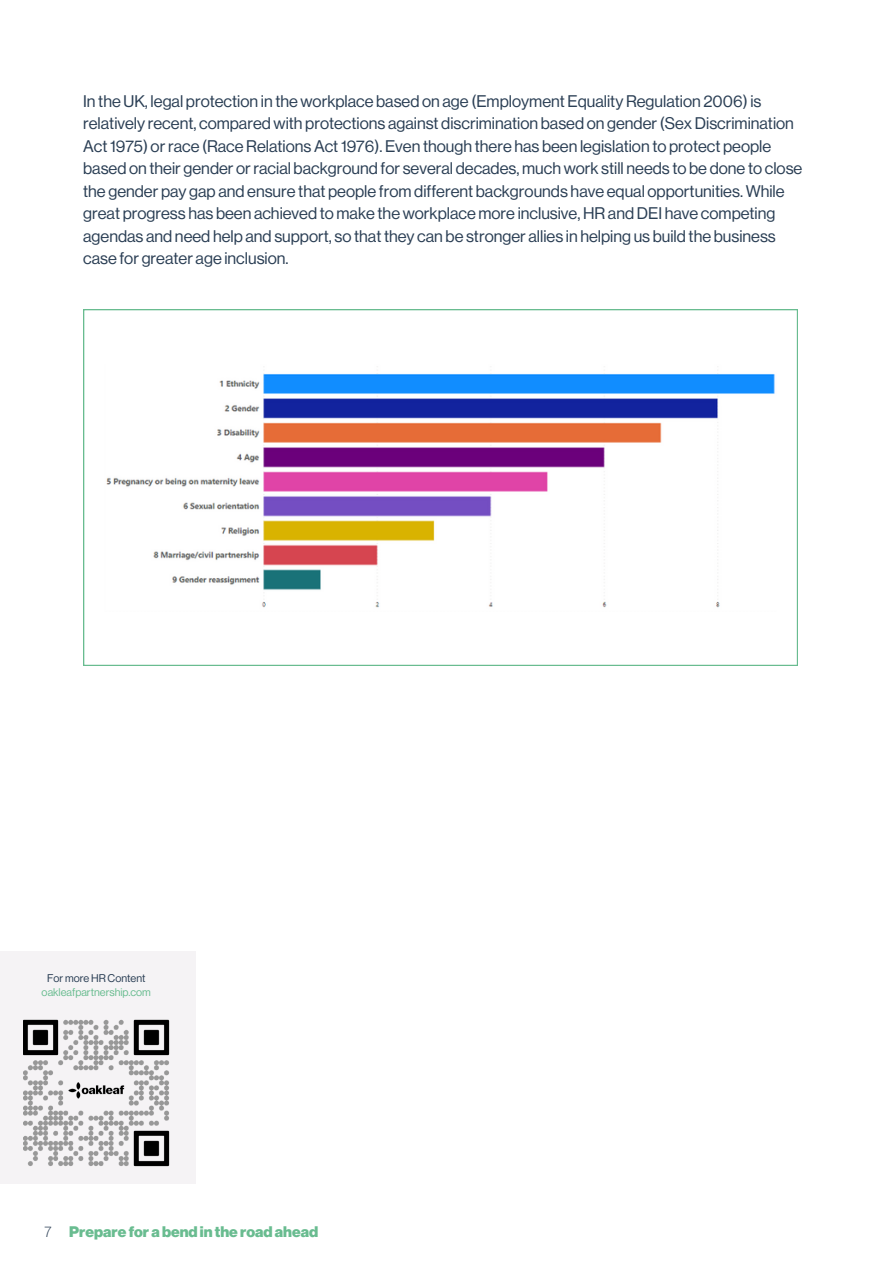
<style>
.page{position:relative;width:893px;height:1264px;background:#fff}
.page>*{position:absolute;margin:0;border:0;box-sizing:border-box;transform-origin:0 0}
.t1{font:16.5px/22.5px "Neue Haas Display";color:#2a3e54}
.t2{font:900 15px "Neue Haas Display";color:#69bc90}
.t3{font:100 15px "Neue Haas Display";color:#2a3e54}
.t4{font:10.95px "Neue Haas Display";color:#69bc90}
.t5{font:10.95px "Neue Haas Display";color:#2a3e54}
</style>
<div class="page">
<svg style="left:83px;top:309px;width:714px;height:357px"></svg>
<div style="left:0;top:951px;width:195px;height:232px;background:#f5f3f5"></div>
<img style="left:23px;top:1019px;width:147px;height:148px">
<p class="t1" style="left:83px;top:90px;width:720px">In the UK, legal protection in the workplace based on age (Employment Equality Regulation 2006) is relatively recent, compared with protections against discrimination based on gender (Sex Discrimination Act 1975) or race (Race Relations Act 1976). Even though there has been legislation to protect people based on their gender or racial background for several decades, much work still needs to be done to close the gender pay gap and ensure that people from different backgrounds have equal opportunities. While great progress has been achieved to make the workplace more inclusive, HR and DEI have competing agendas and need help and support, so that they can be stronger allies in helping us build the business case for greater age inclusion.</p>
<p class="t5" style="left:47px;top:972px;width:100px">For more HR Content</p>
<p class="t4" style="left:42px;top:986px;width:111px">oakleafpartnership.com</p>
<p class="t3" style="left:45px;top:1224px;width:9px">7</p>
<p class="t2" style="left:69px;top:1224px;width:250px">Prepare for abendin the roadahead</p>
</div>
